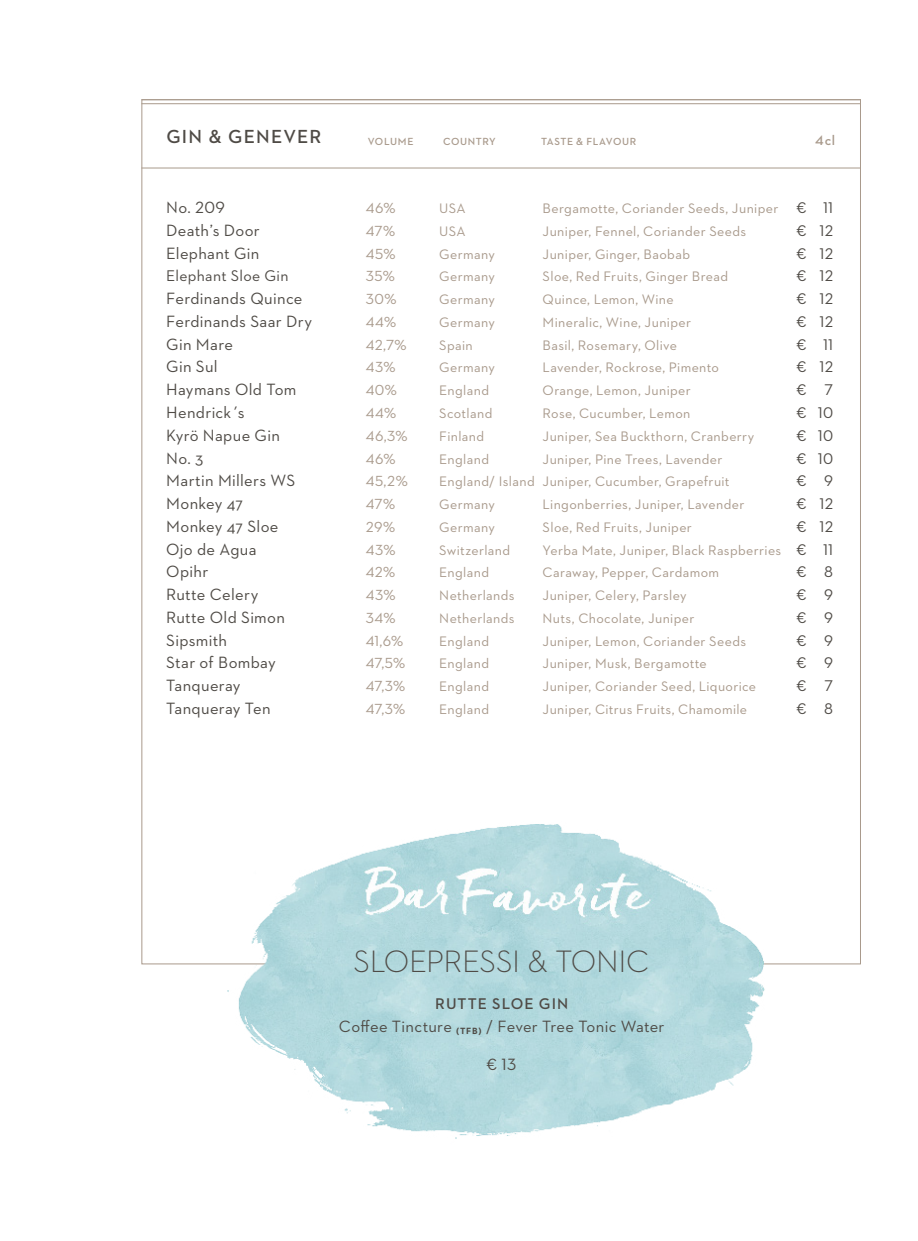
<style>
.page{position:relative;width:918px;height:1241px;background:#fff}
.page>*{position:absolute;margin:0;border:0;box-sizing:border-box;transform-origin:0 0}
.FLIESSTEXT{font:300 31.5px "Neutraface 2 Text";letter-spacing:-.02em;color:#4f4b46}
.FLIESSTEXT-2{font:600 19.25px "Neutraface 2 Text";letter-spacing:.06em;color:#4f4b46}
.FLIESSTEXT-3{font:16.62px "Neutraface 2 Text";letter-spacing:.02em;color:#4f4b46}
.FLIESSTEXT-4{font:15.75px "Neutraface 2 Text";letter-spacing:.015em;color:#4f4b46}
.FLIESSTEXT-5{font:600 15.75px "Neutraface 2 Text";letter-spacing:.065em;color:#4f4b46}
.FLIESSTEXT-6{font:14.88px "Neutraface 2 Text";letter-spacing:.035em;color:#a99a8c}
.FLIESSTEXT-7{font:14px "Neutraface 2 Text";letter-spacing:.025em;color:#a99a8c}
.FLIESSTEXT-8{font:600 14px "Neutraface 2 Text";color:#a99a8c}
.FLIESSTEXT-9{font:600 10.5px "Neutraface 2 Text";letter-spacing:.05em;color:#a99a8c}
.s1{font-size:15.75px;color:#4f4b46}
</style>
<div class="page">
<hr style="left:141px;top:103px;width:720px;height:1px;background:#a99a8c">
<hr style="left:141px;top:99px;width:720px;height:1px;background:#a99a8c">
<hr style="left:141px;top:167px;width:720px;height:1px;background:#a99a8c">
<img style="left:227px;top:824px;width:548px;height:315px">
<p class="FLIESSTEXT-2" style="left:166px;top:124px;width:157px">GIN &amp; GENEVER</p>
<p class="FLIESSTEXT-9" style="left:368px;top:135px;width:47px">VOLUME</p>
<p class="FLIESSTEXT-9" style="left:443px;top:135px;width:54px">COUNTRY</p>
<p class="FLIESSTEXT-9" style="left:541px;top:135px;width:97px">TASTE &amp; FLAVOUR</p>
<p class="FLIESSTEXT-8" style="left:815px;top:131px;width:21px">4cl</p>
<p class="FLIESSTEXT-3" style="left:166px;top:197px;width:60px">No. 209</p>
<p class="FLIESSTEXT-6" style="left:366px;top:199px;width:31px">46%</p>
<p class="FLIESSTEXT-7" style="left:439px;top:199px;width:28px">USA</p>
<p class="FLIESSTEXT-7" style="left:542px;top:199px;width:292px">Bergamotte, Coriander Seeds, Juniper <span class="s1">€ 11</span></p>
<p class="FLIESSTEXT-3" style="left:166px;top:220px;width:95px">Death’s Door</p>
<p class="FLIESSTEXT-6" style="left:366px;top:221px;width:31px">47%</p>
<p class="FLIESSTEXT-7" style="left:439px;top:222px;width:28px">USA</p>
<p class="FLIESSTEXT-7" style="left:542px;top:222px;width:205px">Juniper, Fennel, Coriander Seeds</p>
<p class="FLIESSTEXT-4" style="left:796px;top:221px;width:38px">€ 12</p>
<p class="FLIESSTEXT-3" style="left:166px;top:242px;width:95px">Elephant Gin</p>
<p class="FLIESSTEXT-6" style="left:366px;top:244px;width:31px">45%</p>
<p class="FLIESSTEXT-7" style="left:439px;top:245px;width:57px">Germany</p>
<p class="FLIESSTEXT-7" style="left:542px;top:245px;width:149px">Juniper, Ginger, Baobab</p>
<p class="FLIESSTEXT-4" style="left:796px;top:243px;width:38px">€ 12</p>
<p class="FLIESSTEXT-4" style="left:166px;top:266px;width:124px">Elephant Sloe Gin</p>
<p class="FLIESSTEXT-6" style="left:366px;top:267px;width:31px">35%</p>
<p class="FLIESSTEXT-7" style="left:439px;top:268px;width:57px">Germany</p>
<p class="FLIESSTEXT-7" style="left:542px;top:268px;width:187px">Sloe, Red Fruits, Ginger Bread</p>
<p class="FLIESSTEXT-4" style="left:796px;top:266px;width:38px">€ 12</p>
<p class="FLIESSTEXT-3" style="left:166px;top:288px;width:138px">Ferdinands Quince</p>
<p class="FLIESSTEXT-6" style="left:366px;top:290px;width:32px">30%</p>
<p class="FLIESSTEXT-7" style="left:439px;top:290px;width:57px">Germany</p>
<p class="FLIESSTEXT-7" style="left:542px;top:290px;width:133px">Quince, Lemon, Wine</p>
<p class="FLIESSTEXT-4" style="left:796px;top:289px;width:38px">€ 12</p>
<p class="FLIESSTEXT-3" style="left:166px;top:311px;width:147px">Ferdinands Saar Dry</p>
<p class="FLIESSTEXT-6" style="left:366px;top:312px;width:32px">44%</p>
<p class="FLIESSTEXT-7" style="left:439px;top:313px;width:57px">Germany</p>
<p class="FLIESSTEXT-7" style="left:542px;top:313px;width:150px">Mineralic, Wine, Juniper</p>
<p class="FLIESSTEXT-4" style="left:796px;top:312px;width:38px">€ 12</p>
<p class="FLIESSTEXT-3" style="left:166px;top:333px;width:68px">Gin Mare</p>
<p class="FLIESSTEXT-6" style="left:366px;top:335px;width:42px">42,7%</p>
<p class="FLIESSTEXT-7" style="left:439px;top:336px;width:35px">Spain</p>
<p class="FLIESSTEXT-7" style="left:542px;top:336px;width:136px">Basil, Rosemary, Olive</p>
<p class="FLIESSTEXT-4" style="left:796px;top:334px;width:38px">€ 11</p>
<p class="FLIESSTEXT-3" style="left:166px;top:356px;width:53px">Gin Sul</p>
<p class="FLIESSTEXT-6" style="left:366px;top:358px;width:31px">43%</p>
<p class="FLIESSTEXT-7" style="left:439px;top:359px;width:57px">Germany</p>
<p class="FLIESSTEXT-7" style="left:542px;top:359px;width:178px">Lavender, Rockrose, Pimento</p>
<p class="FLIESSTEXT-4" style="left:796px;top:357px;width:38px">€ 12</p>
<p class="FLIESSTEXT-3" style="left:166px;top:379px;width:132px">Haymans Old Tom</p>
<p class="FLIESSTEXT-6" style="left:366px;top:381px;width:33px">40%</p>
<p class="FLIESSTEXT-7" style="left:439px;top:381px;width:51px">England</p>
<p class="FLIESSTEXT-7" style="left:542px;top:381px;width:150px">Orange, Lemon, Juniper</p>
<p class="FLIESSTEXT-4" style="left:796px;top:380px;width:38px">€ 7</p>
<p class="FLIESSTEXT-3" style="left:166px;top:402px;width:80px">Hendrick´s</p>
<p class="FLIESSTEXT-6" style="left:366px;top:403px;width:32px">44%</p>
<p class="FLIESSTEXT-7" style="left:439px;top:404px;width:55px">Scotland</p>
<p class="FLIESSTEXT-7" style="left:542px;top:404px;width:149px">Rose, Cucumber, Lemon</p>
<p class="FLIESSTEXT-4" style="left:796px;top:403px;width:38px">€ 10</p>
<p class="FLIESSTEXT-3" style="left:166px;top:424px;width:115px">Kyrö Napue Gin</p>
<p class="FLIESSTEXT-6" style="left:366px;top:426px;width:43px">46,3%</p>
<p class="FLIESSTEXT-7" style="left:439px;top:427px;width:46px">Finland</p>
<p class="FLIESSTEXT-7" style="left:542px;top:427px;width:213px">Juniper, Sea Buckthorn, Cranberry</p>
<p class="FLIESSTEXT-4" style="left:796px;top:425px;width:38px">€ 10</p>
<p class="FLIESSTEXT-3" style="left:166px;top:447px;width:39px">No. 3</p>
<p class="FLIESSTEXT-6" style="left:366px;top:449px;width:31px">46%</p>
<p class="FLIESSTEXT-7" style="left:439px;top:450px;width:51px">England</p>
<p class="FLIESSTEXT-7" style="left:542px;top:450px;width:181px">Juniper, Pine Trees, Lavender</p>
<p class="FLIESSTEXT-4" style="left:796px;top:448px;width:38px">€ 10</p>
<p class="FLIESSTEXT-3" style="left:166px;top:470px;width:130px">Martin Millers WS</p>
<p class="FLIESSTEXT-6" style="left:366px;top:472px;width:43px">45,2%</p>
<p class="FLIESSTEXT-7" style="left:439px;top:472px;width:292px">England/ Island Juniper, Cucumber, Grapefruit</p>
<p class="FLIESSTEXT-4" style="left:796px;top:471px;width:38px">€ 9</p>
<p class="FLIESSTEXT-3" style="left:166px;top:493px;width:78px">Monkey 47</p>
<p class="FLIESSTEXT-6" style="left:366px;top:494px;width:31px">47%</p>
<p class="FLIESSTEXT-7" style="left:439px;top:495px;width:57px">Germany</p>
<p class="FLIESSTEXT-7" style="left:542px;top:495px;width:203px">Lingonberries, Juniper, Lavender</p>
<p class="FLIESSTEXT-4" style="left:796px;top:494px;width:38px">€ 12</p>
<p class="FLIESSTEXT-3" style="left:166px;top:515px;width:114px">Monkey 47 Sloe</p>
<p class="FLIESSTEXT-6" style="left:366px;top:517px;width:31px">29%</p>
<p class="FLIESSTEXT-7" style="left:439px;top:518px;width:57px">Germany</p>
<p class="FLIESSTEXT-7" style="left:542px;top:518px;width:151px">Sloe, Red Fruits, Juniper</p>
<p class="FLIESSTEXT-4" style="left:796px;top:516px;width:38px">€ 12</p>
<p class="FLIESSTEXT-3" style="left:166px;top:538px;width:92px">Ojo de Agua</p>
<p class="FLIESSTEXT-6" style="left:366px;top:540px;width:31px">43%</p>
<p class="FLIESSTEXT-7" style="left:439px;top:541px;width:72px">Switzerland</p>
<p class="FLIESSTEXT-7" style="left:542px;top:541px;width:292px">Yerba Mate, Juniper, Black Raspberries <span class="s1">€ 11</span></p>
<p class="FLIESSTEXT-3" style="left:166px;top:561px;width:44px">Opihr</p>
<p class="FLIESSTEXT-6" style="left:366px;top:563px;width:31px">42%</p>
<p class="FLIESSTEXT-7" style="left:439px;top:563px;width:51px">England</p>
<p class="FLIESSTEXT-7" style="left:542px;top:563px;width:178px">Caraway, Pepper, Cardamom</p>
<p class="FLIESSTEXT-4" style="left:796px;top:562px;width:38px">€ 8</p>
<p class="FLIESSTEXT-3" style="left:166px;top:584px;width:94px">Rutte Celery</p>
<p class="FLIESSTEXT-6" style="left:366px;top:585px;width:31px">43%</p>
<p class="FLIESSTEXT-7" style="left:439px;top:586px;width:77px">Netherlands</p>
<p class="FLIESSTEXT-7" style="left:542px;top:586px;width:145px">Juniper, Celery, Parsley</p>
<p class="FLIESSTEXT-4" style="left:796px;top:585px;width:38px">€ 9</p>
<p class="FLIESSTEXT-3" style="left:166px;top:606px;width:120px">Rutte Old Simon</p>
<p class="FLIESSTEXT-6" style="left:366px;top:608px;width:31px">34%</p>
<p class="FLIESSTEXT-7" style="left:439px;top:609px;width:77px">Netherlands</p>
<p class="FLIESSTEXT-7" style="left:542px;top:609px;width:153px">Nuts, Chocolate, Juniper</p>
<p class="FLIESSTEXT-4" style="left:796px;top:607px;width:38px">€ 9</p>
<p class="FLIESSTEXT-3" style="left:166px;top:629px;width:62px">Sipsmith</p>
<p class="FLIESSTEXT-6" style="left:366px;top:631px;width:39px">41,6%</p>
<p class="FLIESSTEXT-7" style="left:439px;top:632px;width:51px">England</p>
<p class="FLIESSTEXT-7" style="left:542px;top:632px;width:205px">Juniper, Lemon, Coriander Seeds</p>
<p class="FLIESSTEXT-4" style="left:796px;top:630px;width:38px">€ 9</p>
<p class="FLIESSTEXT-3" style="left:166px;top:652px;width:111px">Star of Bombay</p>
<p class="FLIESSTEXT-6" style="left:366px;top:654px;width:41px">47,5%</p>
<p class="FLIESSTEXT-7" style="left:439px;top:654px;width:51px">England</p>
<p class="FLIESSTEXT-7" style="left:542px;top:654px;width:166px">Juniper, Musk, Bergamotte</p>
<p class="FLIESSTEXT-4" style="left:796px;top:653px;width:38px">€ 9</p>
<p class="FLIESSTEXT-3" style="left:166px;top:675px;width:76px">Tanqueray</p>
<p class="FLIESSTEXT-6" style="left:366px;top:676px;width:41px">47,3%</p>
<p class="FLIESSTEXT-7" style="left:439px;top:677px;width:51px">England</p>
<p class="FLIESSTEXT-7" style="left:542px;top:677px;width:215px">Juniper, Coriander Seed, Liquorice</p>
<p class="FLIESSTEXT-4" style="left:796px;top:676px;width:38px">€ 7</p>
<p class="FLIESSTEXT-3" style="left:166px;top:697px;width:106px">Tanqueray Ten</p>
<p class="FLIESSTEXT-6" style="left:366px;top:699px;width:41px">47,3%</p>
<p class="FLIESSTEXT-7" style="left:439px;top:700px;width:51px">England</p>
<p class="FLIESSTEXT-7" style="left:542px;top:700px;width:206px">Juniper, Citrus Fruits, Chamomile</p>
<p class="FLIESSTEXT-4" style="left:796px;top:698px;width:38px">€ 8</p>
<p class="FLIESSTEXT" style="left:354px;top:941px;width:297px">SLOEPRESSI &amp; TONIC</p>
<p class="FLIESSTEXT-5" style="left:435px;top:993px;width:134px">RUTTE SLOE GIN</p>
<p class="FLIESSTEXT-3" style="left:339px;top:1015px;width:327px">Coffee Tincture <sub>(TFB)</sub> / Fever Tree Tonic Water</p>
<p class="FLIESSTEXT-3" style="left:486px;top:1054px;width:31px">€ 13</p>
</div>
